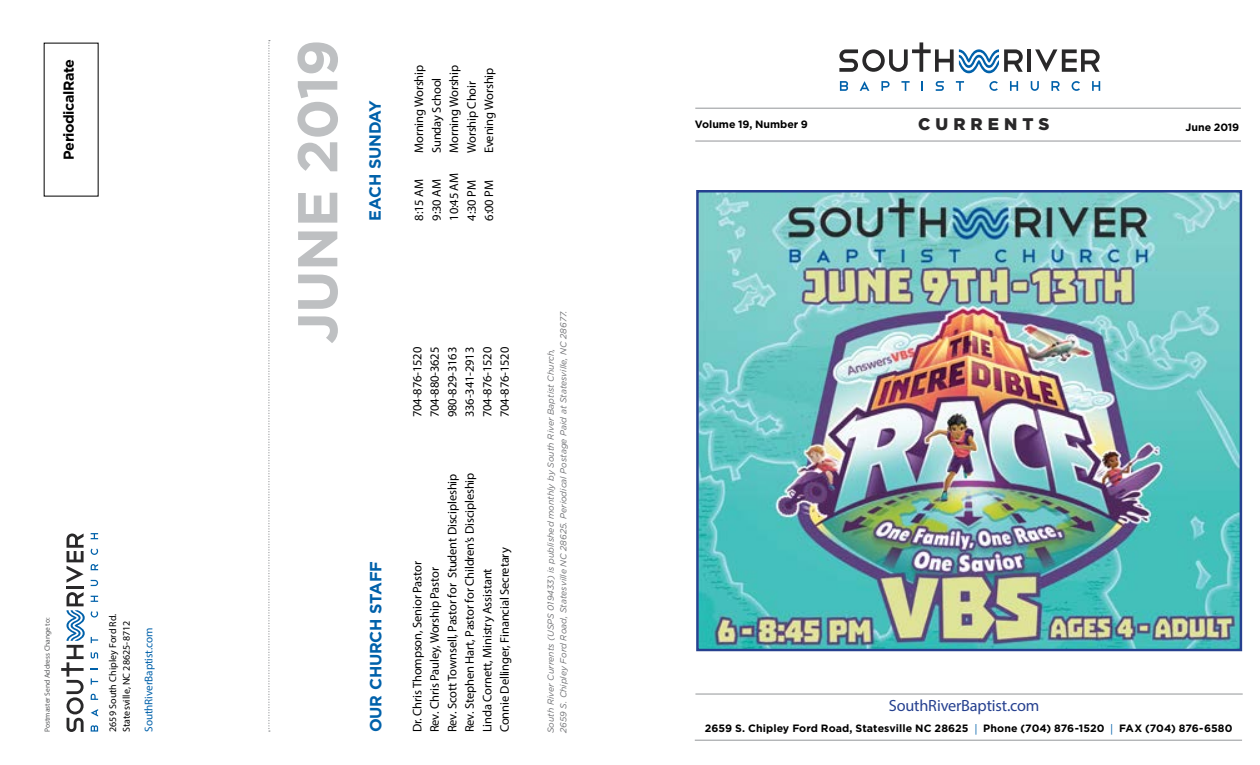
<style>
.page{position:relative;width:1260px;height:765px;background:#fff}
.page>*{position:absolute;margin:0;border:0;box-sizing:border-box;transform-origin:0 0}
.t1{font:700 56px "Gotham";letter-spacing:-.01em;color:#bec0c2}
.t2{font:900 16.88px "Gotham";letter-spacing:.3em;color:#292829}
.t3{font:700 16.25px "Gotham";letter-spacing:-.01em;color:#0061aa}
.t4{font:16.25px "Myriad Pro";letter-spacing:-.01em;color:#25408f}
.t5{font:700 14.38px "Gotham";letter-spacing:-.035em;color:#000}
.t6{font:12.5px "Myriad Pro";letter-spacing:-.01em;color:#000}
.t7{font:11.25px "Myriad Pro";letter-spacing:-.01em;color:#0061aa}
.t8{font:700 10.62px "Gotham";letter-spacing:.005em;color:#000}
.t9{font:10px/13.8px "Myriad Pro";letter-spacing:.005em;color:#000}
.t10{font:italic 8.75px/12.5px "Gotham";color:#6d6e71}
.t11{font:7.5px "Myriad Pro";color:#58595b}
.s1{font-family:"Myriad Pro";font-weight:400;color:#0061aa}
</style>
<div class="page">
<hr style="left:1027px;top:49px;width:4px;height:23px;background:#292829">
<svg style="left:1035px;top:49px;width:65px;height:23px"></svg>
<svg style="left:840px;top:81px;width:8px;height:10px"></svg>
<svg style="left:860px;top:81px;width:9px;height:10px"></svg>
<svg style="left:881px;top:81px;width:9px;height:10px"></svg>
<svg style="left:901px;top:81px;width:9px;height:10px"></svg>
<svg style="left:936px;top:81px;width:8px;height:10px"></svg>
<svg style="left:956px;top:81px;width:8px;height:10px"></svg>
<svg style="left:989px;top:81px;width:9px;height:10px"></svg>
<svg style="left:1010px;top:81px;width:8px;height:10px"></svg>
<svg style="left:1031px;top:81px;width:8px;height:10px"></svg>
<svg style="left:1051px;top:81px;width:9px;height:10px"></svg>
<svg style="left:1072px;top:81px;width:8px;height:10px"></svg>
<svg style="left:1092px;top:81px;width:8px;height:10px"></svg>
<svg style="left:839px;top:42px;width:184px;height:31px"></svg>
<hr style="left:695px;top:108px;width:546px;height:1px;background:#939598">
<hr style="left:695px;top:141px;width:546px;height:1px;background:#939598">
<hr style="left:695px;top:694px;width:548px;height:1px;background:#939598">
<hr style="left:695px;top:740px;width:547px;height:1px;background:#939598">
<svg style="left:268px;top:40px;width:2px;height:692px"></svg>
<hr style="left:67px;top:586px;width:17px;height:3px;background:#292829">
<svg style="left:67px;top:534px;width:17px;height:49px"></svg>
<svg style="left:91px;top:725px;width:7px;height:7px"></svg>
<svg style="left:91px;top:709px;width:7px;height:8px"></svg>
<svg style="left:91px;top:694px;width:7px;height:6px"></svg>
<svg style="left:91px;top:678px;width:7px;height:7px"></svg>
<svg style="left:91px;top:652px;width:7px;height:7px"></svg>
<svg style="left:91px;top:637px;width:7px;height:6px"></svg>
<svg style="left:91px;top:611px;width:7px;height:7px"></svg>
<svg style="left:91px;top:596px;width:7px;height:6px"></svg>
<svg style="left:91px;top:580px;width:7px;height:6px"></svg>
<svg style="left:91px;top:564px;width:7px;height:6px"></svg>
<svg style="left:91px;top:549px;width:7px;height:6px"></svg>
<svg style="left:91px;top:533px;width:7px;height:6px"></svg>
<svg style="left:61px;top:592px;width:24px;height:140px"></svg>
<img style="left:699px;top:193px;width:540px;height:455px">
<div style="left:696px;top:190px;width:546px;height:461px;border:2px solid #25408f"></div>
<p class="t5" style="left:59px;top:160px;width:102px;rotate:-90deg">Periodical Rate</p>
<p class="t11" style="left:43px;top:732px;width:116px;rotate:-90deg">Postmaster Send Address Change to:</p>
<p class="t9" style="left:106px;top:732px;width:120px;rotate:-90deg">2659 South Chipley Ford Rd.<br>Statesville, NC 28625-8712</p>
<p class="t7" style="left:142px;top:732px;width:106px;rotate:-90deg">SouthRiverBaptist.com</p>
<h1 class="t1" style="left:280px;top:344px;width:306px;rotate:-90deg">JUNE 2019</h1>
<h3 class="t3" style="left:364px;top:221px;width:122px;rotate:-90deg">EACH SUNDAY</h3>
<p class="t6" style="left:411px;top:153px;width:90px;rotate:-90deg">Morning Worship</p>
<p class="t6" style="left:446px;top:153px;width:90px;rotate:-90deg">Morning Worship</p>
<p class="t6" style="left:481px;top:153px;width:87px;rotate:-90deg">Evening Worship</p>
<p class="t6" style="left:429px;top:153px;width:77px;rotate:-90deg">Sunday School</p>
<p class="t6" style="left:464px;top:153px;width:74px;rotate:-90deg">Worship Choir</p>
<p class="t6" style="left:411px;top:221px;width:43px;rotate:-90deg">8:15 AM</p>
<p class="t6" style="left:429px;top:221px;width:43px;rotate:-90deg">9:30 AM</p>
<p class="t6" style="left:446px;top:221px;width:49px;rotate:-90deg">10:45 AM</p>
<p class="t6" style="left:464px;top:221px;width:42px;rotate:-90deg">4:30 PM</p>
<p class="t6" style="left:481px;top:221px;width:42px;rotate:-90deg">6:00 PM</p>
<p class="t6" style="left:410px;top:417px;width:72px;rotate:-90deg">704-876-1520</p>
<p class="t6" style="left:427px;top:417px;width:72px;rotate:-90deg">704-880-3625</p>
<p class="t6" style="left:445px;top:417px;width:72px;rotate:-90deg">980-829-3163</p>
<p class="t6" style="left:462px;top:417px;width:72px;rotate:-90deg">336-341-2913</p>
<p class="t6" style="left:480px;top:417px;width:72px;rotate:-90deg">704-876-1520</p>
<p class="t6" style="left:497px;top:417px;width:72px;rotate:-90deg">704-876-1520</p>
<p class="t6" style="left:462px;top:732px;width:261px;rotate:-90deg">Rev. Stephen Hart, Pastor for Children’s Discipleship</p>
<p class="t6" style="left:445px;top:732px;width:260px;rotate:-90deg">Rev. Scott Townsell, Pastor for Student Discipleship</p>
<p class="t6" style="left:497px;top:732px;width:187px;rotate:-90deg">Connie Dellinger, Financial Secretary</p>
<h3 class="t3" style="left:365px;top:732px;width:173px;rotate:-90deg">OUR CHURCH STAFF</h3>
<p class="t6" style="left:410px;top:732px;width:173px;rotate:-90deg">Dr. Chris Thompson, Senior Pastor</p>
<p class="t6" style="left:427px;top:732px;width:167px;rotate:-90deg">Rev. Chris Pauley, Worship Pastor</p>
<p class="t6" style="left:480px;top:732px;width:165px;rotate:-90deg">Linda Cornett, Ministry Assistant</p>
<p class="t10" style="left:545px;top:733px;width:424px;rotate:-90deg">South River Currents (USPS 019433) is published monthly by South River Baptist Church,<br>2659 S. Chipley Ford Road, Statesville NC 28625. Periodical Postage Paid at Statesville, NC 28677.</p>
<p class="t8" style="left:695px;top:117px;width:114px">Volume 19, Number 9</p>
<h2 class="t2" style="left:918px;top:112px;width:133px">CURRENTS</h2>
<p class="t8" style="left:1185px;top:120px;width:55px">June 2019</p>
<h3 class="t4" style="left:889px;top:695px;width:152px">SouthRiverBaptist.com</h3>
<p class="t8" style="left:705px;top:721px;width:529px">2659 S. Chipley Ford Road, Statesville NC 28625 <span class="s1">|</span> Phone (704) 876-1520 <span class="s1">|</span> FAX (704) 876-6580</p>
</div>
